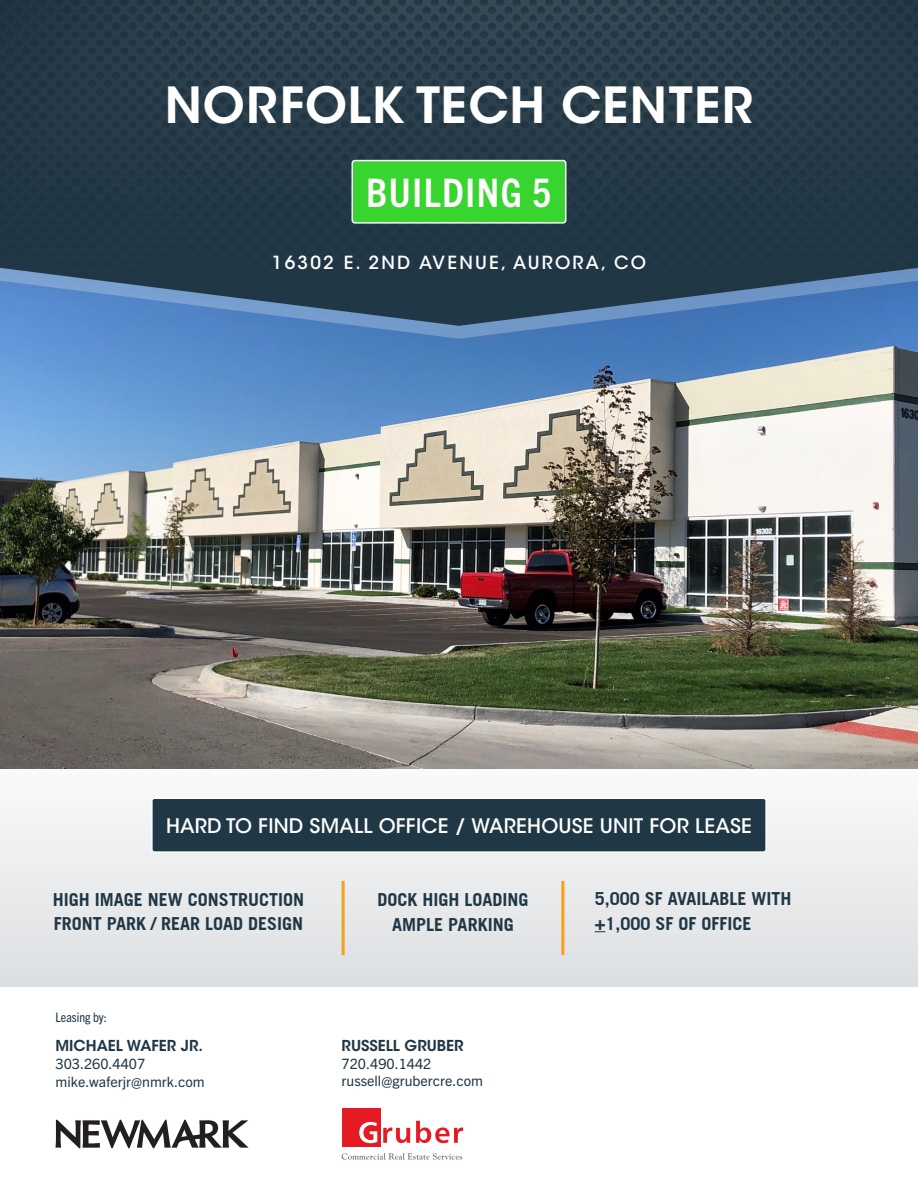
<style>
.page{position:relative;width:918px;height:1188px;background:#fff}
.page>*{position:absolute;margin:0;border:0;box-sizing:border-box;transform-origin:0 0}
.t1{font:600 49.5px "ITC Avant Garde Std";letter-spacing:.02em;color:#fff}
.t2{font:700 condensed 39.45px "Trade Gothic Next LT Pro";letter-spacing:.04em;color:#fff}
.t3{font:500 19.95px "ITC Avant Garde Std";letter-spacing:.01em;color:#fff}
.t4{font:700 18px "Trade Gothic";color:#203746}
.t5{font:500 18px "ITC Avant Garde Std";letter-spacing:.125em;color:#fff}
.t6{font:600 15px "ITC Avant Garde Std";color:#203746}
.t7{font:14.25px "Trade Gothic Next LT Pro";color:#203746}
.t8{font:condensed 13.2px "Trade Gothic Next LT Pro";color:#203746}
</style>
<div class="page">
<img style="left:0;top:339px;width:918px;height:395px">
<svg style="left:0;top:326px;width:918px;height:13px;fill:#4a7fc0"></svg>
<svg style="left:0;top:300px;width:918px;height:26px"></svg>
<img style="left:0;top:0;width:918px;height:300px">
<svg style="left:0;top:734px;width:918px;height:253px;fill:#e6e8ea"></svg>
<hr style="left:342px;top:881px;width:3px;height:74px;background:#f89f1c">
<hr style="left:561px;top:881px;width:3px;height:74px;background:#f89f1c">
<div style="left:152px;top:798px;width:614px;height:54px;background:#203746;border-radius:3px"></div>
<div style="left:151px;top:798px;width:616px;height:55px;border:2px solid #fff;border-radius:3px"></div>
<div style="left:352px;top:161px;width:214px;height:62px;background:#38d530;border-radius:3px"></div>
<div style="left:352px;top:160px;width:214px;height:64px;border:2px solid #fff;border-radius:3px"></div>
<svg style="left:56px;top:1120px;width:193px;height:28px"></svg>
<div style="left:342px;top:1108px;width:38px;height:38px;background:#e51a23"></div>
<svg style="left:359px;top:1122px;width:18px;height:21px"></svg>
<svg style="left:383px;top:1128px;width:27px;height:15px"></svg>
<svg style="left:416px;top:1121px;width:47px;height:22px"></svg>
<svg style="left:342px;top:1153px;width:120px;height:7px"></svg>
<p class="t1" style="left:165px;top:73px;width:590px">NORFOLK TECH CENTER</p>
<p class="t2" style="left:366px;top:166px;width:187px">BUILDING 5</p>
<p class="t5" style="left:272px;top:252px;width:376px">16302 E. 2ND AVENUE, AURORA, CO</p>
<p class="t3" style="left:166px;top:813px;width:587px">HARD TO FIND SMALL OFFICE / WAREHOUSE UNIT FOR LEASE</p>
<p class="t4" style="left:53px;top:888px;width:253px">HIGH IMAGE NEW CONSTRUCTION</p>
<p class="t4" style="left:54px;top:913px;width:251px">FRONT PARK / REAR LOAD DESIGN</p>
<p class="t8" style="left:56px;top:1008px;width:53px">Leasing by:</p>
<p class="t6" style="left:56px;top:1036px;width:149px">MICHAEL WAFER JR.</p>
<p class="t7" style="left:56px;top:1054px;width:91px">303.260.4407</p>
<p class="t7" style="left:56px;top:1072px;width:151px">mike.waferjr@nmrk.com</p>
<p class="t4" style="left:377px;top:888px;width:153px">DOCK HIGH LOADING</p>
<p class="t4" style="left:392px;top:913px;width:123px">AMPLE PARKING</p>
<p class="t6" style="left:342px;top:1036px;width:124px">RUSSELL GRUBER</p>
<p class="t7" style="left:342px;top:1054px;width:91px">720.490.1442</p>
<p class="t7" style="left:342px;top:1071px;width:143px">russell@grubercre.com</p>
<p class="t4" style="left:595px;top:888px;width:198px">5,000 SF AVAILABLE WITH</p>
<p class="t4" style="left:595px;top:913px;width:158px">+1,000 SF OF OFFICE</p>
</div>
